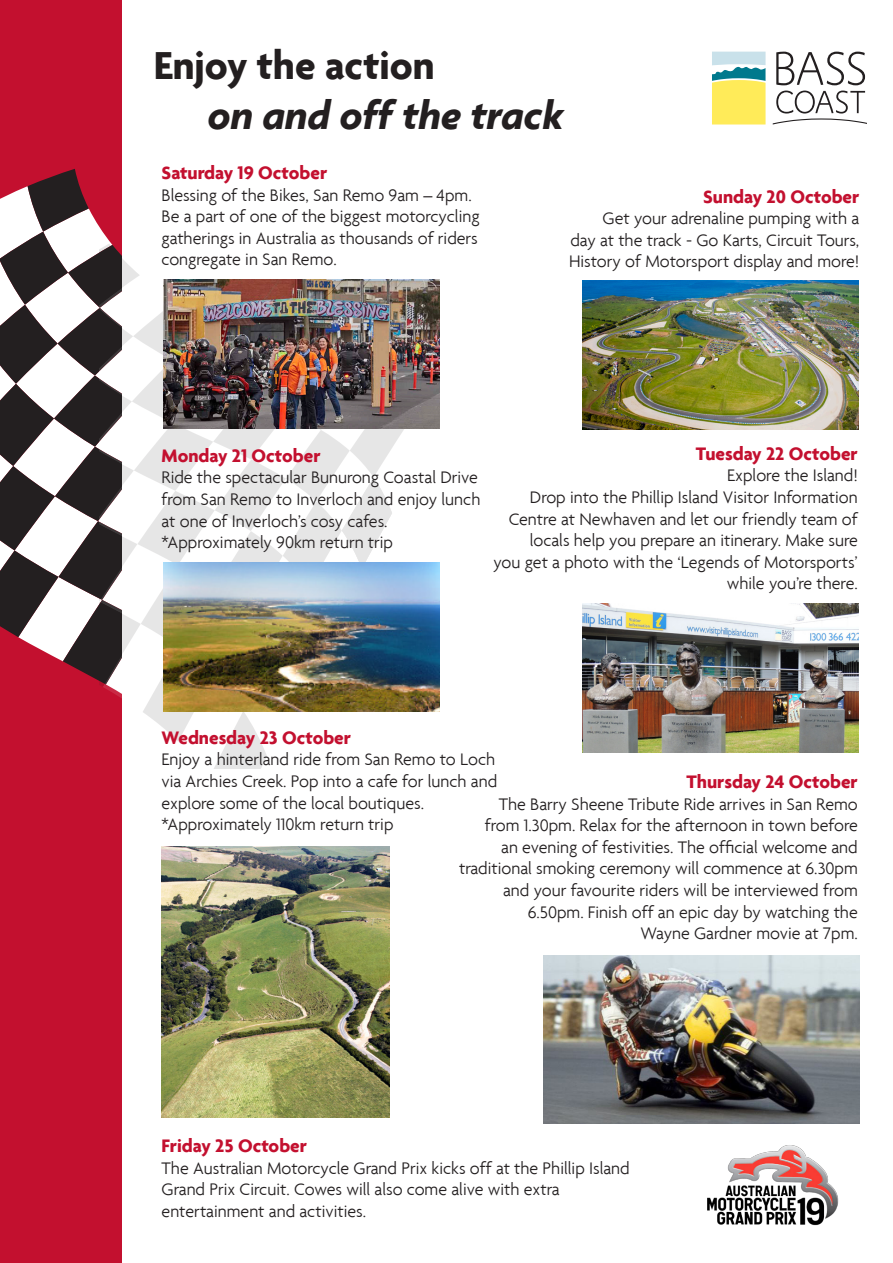
<style>
.page{position:relative;width:893px;height:1263px;background:#fff}
.page>*{position:absolute;margin:0;border:0;box-sizing:border-box;transform-origin:0 0}
.t1{font:italic 700 42px/50.4px "Agenda";color:#231f20}
.t2{font:700 19.5px "Agenda";color:#c3102f}
.t3{font:300 18px/21.6px "Agenda";color:#231f20}
.s1{font-style:normal}
</style>
<div class="page">
<svg style="left:776px;top:52px;width:89px;height:33px"></svg>
<svg style="left:773px;top:91px;width:93px;height:33px"></svg>
<svg style="left:712px;top:52px;width:54px;height:72px;background:#d4dc89"></svg>
<div style="left:0;top:0;width:122px;height:1263px;background:#c3102f"></div>
<svg style="left:0;top:169px;width:422px;height:599px"></svg>
<img style="left:163px;top:562px;width:276px;height:149px">
<img style="left:163px;top:279px;width:276px;height:149px">
<img style="left:582px;top:281px;width:276px;height:148px">
<img style="left:582px;top:604px;width:276px;height:149px">
<img style="left:161px;top:846px;width:228px;height:271px">
<img style="left:543px;top:955px;width:316px;height:169px">
<img style="left:707px;top:1145px;width:132px;height:81px">
<p class="t1" style="left:208px;top:39px;width:358px;text-indent:-54px"><span class="s1">Enjoy the action<br></span>on and off the track</p>
<p class="t2" style="left:162px;top:161px;width:167px">Saturday 19 October</p>
<p class="t3" style="left:162px;top:184px;width:312px">Blessing of the Bikes, San Remo 9am – 4pm.</p>
<p class="t3" style="left:162px;top:205px;width:319px;text-align:justify">Be a part of one of the biggest motorcycling gatherings in Australia as thousands of riders congregate in San Remo.</p>
<p class="t2" style="left:703px;top:184px;width:158px">Sunday 20 October</p>
<p class="t3" style="left:569px;top:207px;width:292px;text-align:justify;text-indent:34px">Get your adrenaline pumping with a day at the track - Go Karts, Circuit Tours, History of Motorsport display and more!</p>
<p class="t2" style="left:162px;top:444px;width:160px">Monday 21 October</p>
<p class="t3" style="left:162px;top:466px;width:320px">Ride the spectacular Bunurong Coastal Drive from San Remo to Inverloch and enjoy lunch at one of Inverloch’s cosy cafes.</p>
<p class="t3" style="left:162px;top:531px;width:233px">*Approximately 90km return trip</p>
<p class="t2" style="left:696px;top:441px;width:163px">Tuesday 22 October</p>
<p class="t3" style="left:530px;top:464px;width:329px;text-align:right">Explore the Island!<br>Drop into the Phillip Island Visitor Information</p>
<p class="t3" style="left:493px;top:508px;width:366px;text-align:right">Centre at Newhaven and let our friendly team of locals help you prepare an itinerary. Make sure<br>you get a photo with the ‘Legends of Motorsports’ while you’re there.</p>
<p class="t2" style="left:162px;top:725px;width:191px">Wednesday 23 October</p>
<p class="t3" style="left:162px;top:748px;width:337px">Enjoy a hinterland ride from San Remo to Loch via Archies Creek. Pop into a cafe for lunch and explore some of the local boutiques. *Approximately 110km return trip</p>
<p class="t2" style="left:686px;top:770px;width:173px">Thursday 24 October</p>
<p class="t3" style="left:459px;top:793px;width:400px;text-align:right">The Barry Sheene Tribute Ride arrives in San Remo<br>from 1.30pm. Relax for the afternoon in town before<br>an evening of festivities. The official welcome and traditional smoking ceremony will commence at 6.30pm and your favourite riders will be interviewed from 6.50pm. Finish off an epic day by watching the<br>Wayne Gardner movie at 7pm.</p>
<p class="t2" style="left:162px;top:1134px;width:147px">Friday 25 October</p>
<p class="t3" style="left:162px;top:1157px;width:470px">The Australian Motorcycle Grand Prix kicks off at the Phillip Island<br>Grand Prix Circuit. Cowes will also come alive with extra entertainment and activities.</p>
</div>
